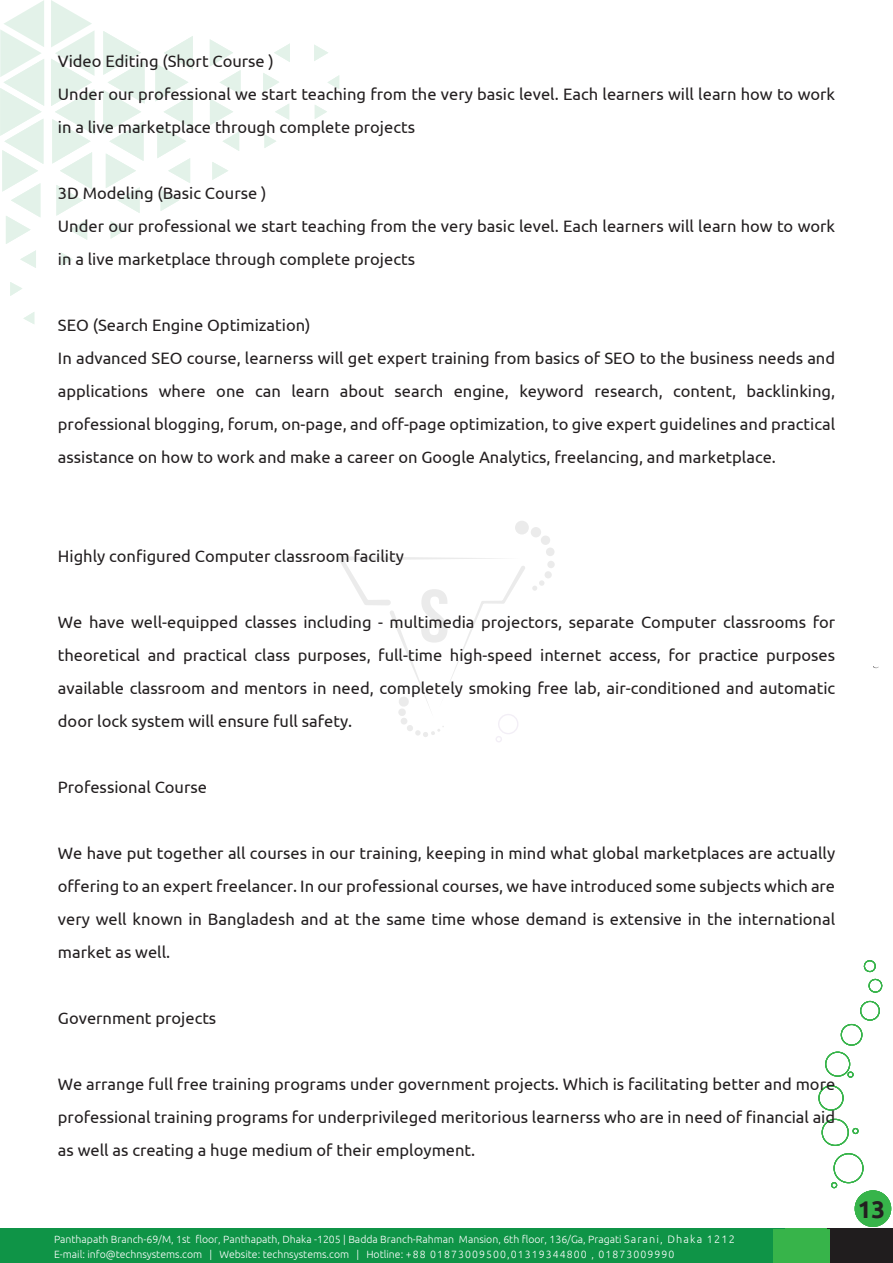
<style>
.page{position:relative;width:893px;height:1263px;background:#fff}
.page>*{position:absolute;margin:0;border:0;box-sizing:border-box;transform-origin:0 0}
.t1{font:700 24.15px "Ubuntu";color:#231f20}
.t2{font:16.5px/33px "Ubuntu";color:#231f20}
.t3{font:300 10.5px/15px "Ubuntu";color:#fff}
.s1{font-size:10.8px}
</style>
<div class="page">
<div style="left:826px;top:1228px;width:67px;height:35px;background:#201d1e"></div>
<div style="left:0;top:1228px;width:785px;height:35px;background:#0f9447"></div>
<div style="left:855px;top:1190px;width:36px;height:37px;border:1px solid #37b44a;border-radius:50%"></div>
<div style="left:833px;top:1153px;width:30px;height:30px;border:1px solid #37b44a;border-radius:50%"></div>
<svg style="left:831px;top:1182px;width:6px;height:6px"></svg>
<div style="left:852px;top:1128px;width:7px;height:6px;border:1px solid #37b44a;border-radius:50%"></div>
<div style="left:847px;top:1071px;width:7px;height:7px;border:1px solid #37b44a;border-radius:50%"></div>
<div style="left:822px;top:1119px;width:27px;height:27px;border:1px solid #37b44a;border-radius:50%"></div>
<div style="left:818px;top:1085px;width:26px;height:25px;border:1px solid #37b44a;border-radius:50%"></div>
<div style="left:825px;top:1051px;width:25px;height:26px;border:1px solid #37b44a;border-radius:50%"></div>
<div style="left:841px;top:1024px;width:21px;height:22px;border:1px solid #37b44a;border-radius:50%"></div>
<div style="left:860px;top:1001px;width:20px;height:20px;border:1px solid #37b44a;border-radius:50%"></div>
<svg style="left:864px;top:960px;width:19px;height:33px"></svg>
<div style="left:855px;top:1191px;width:36px;height:35px;background:#37b44a;border-radius:50%"></div>
<div style="left:0;top:1230px;width:830px;height:33px;background:#37b44a"></div>
<div style="left:0;top:1230px;width:772px;height:33px;background:#0f9447"></div>
<svg style="left:0;top:0;width:44px;height:244px"></svg>
<svg style="left:103px;top:31px;width:42px;height:182px"></svg>
<svg style="left:210px;top:39px;width:31px;height:86px"></svg>
<svg style="left:155px;top:36px;width:38px;height:147px"></svg>
<svg style="left:161px;top:190px;width:18px;height:21px"></svg>
<svg style="left:51px;top:0;width:44px;height:240px"></svg>
<svg style="left:223px;top:132px;width:16px;height:19px"></svg>
<svg style="left:274px;top:43px;width:16px;height:19px"></svg>
<svg style="left:263px;top:73px;width:16px;height:19px"></svg>
<svg style="left:212px;top:162px;width:16px;height:18px"></svg>
<svg style="left:20px;top:250px;width:16px;height:18px"></svg>
<svg style="left:111px;top:221px;width:15px;height:18px"></svg>
<svg style="left:275px;top:104px;width:14px;height:16px"></svg>
<svg style="left:314px;top:45px;width:14px;height:16px"></svg>
<svg style="left:315px;top:105px;width:12px;height:14px"></svg>
<svg style="left:10px;top:282px;width:12px;height:14px"></svg>
<svg style="left:327px;top:75px;width:12px;height:14px"></svg>
<svg style="left:264px;top:134px;width:12px;height:14px"></svg>
<svg style="left:61px;top:252px;width:12px;height:14px"></svg>
<svg style="left:23px;top:312px;width:11px;height:12px"></svg>
<div style="left:515px;top:521px;width:14px;height:13px;background:#ebebeb;border-radius:50%"></div>
<div style="left:531px;top:527px;width:10px;height:10px;background:#ebebeb;border-radius:50%"></div>
<div style="left:541px;top:535px;width:9px;height:10px;background:#ebebeb;border-radius:50%"></div>
<div style="left:546px;top:547px;width:9px;height:9px;background:#ebebeb;border-radius:50%"></div>
<div style="left:547px;top:561px;width:8px;height:7px;background:#ebebeb;border-radius:50%"></div>
<div style="left:544px;top:571px;width:8px;height:7px;background:#ebebeb;border-radius:50%"></div>
<svg style="left:532px;top:580px;width:12px;height:11px"></svg>
<svg style="left:339px;top:556px;width:186px;height:181px"></svg>
<div style="left:498px;top:714px;width:20px;height:20px;border:1px solid #643090;border-radius:50%"></div>
<div style="left:495px;top:736px;width:7px;height:6px;border:1px solid #643090;border-radius:50%"></div>
<p class="t2" style="left:58px;top:44px;width:779px">Video Editing (Short Course )<br>Under our professional we start teaching from the very basic level. Each learners will learn how to work in a live marketplace through complete projects</p>
<p class="t2" style="left:58px;top:176px;width:779px">3D Modeling (Basic Course )<br>Under our professional we start teaching from the very basic level. Each learners will learn how to work in a live marketplace through complete projects</p>
<p class="t2" style="left:58px;top:308px;width:779px">SEO (Search Engine Optimization)<br>In advanced SEO course, learnerss will get expert training from basics of SEO to the business needs and applications where one can learn about search engine, keyword research, content, backlinking, professional blogging, forum, on-page, and off-page optimization, to give expert guidelines and practical assistance on how to work and make a career on Google Analytics, freelancing, and marketplace.</p>
<p class="t2" style="left:58px;top:539px;width:348px">Highly configured Computer classroom facility</p>
<p class="t2" style="left:58px;top:605px;width:779px;text-align:justify">We have well-equipped classes including - multimedia projectors, separate Computer classrooms for theoretical and practical class purposes, full-time high-speed internet access, for practice purposes available classroom and mentors in need, completely smoking free lab, air-conditioned and automatic door lock system will ensure full safety.</p>
<p class="t2" style="left:58px;top:770px;width:151px">Professional Course</p>
<p class="t2" style="left:58px;top:836px;width:779px;text-align:justify">We have put together all courses in our training, keeping in mind what global marketplaces are actually offering to an expert freelancer. In our professional courses, we have introduced some subjects which are very well known in Bangladesh and at the same time whose demand is extensive in the international market as well.</p>
<p class="t2" style="left:58px;top:1001px;width:160px">Government projects</p>
<p class="t2" style="left:58px;top:1067px;width:779px;text-align:justify">We arrange full free training programs under government projects. Which is facilitating better and more professional training programs for underprivileged meritorious learnerss who are in need of financial aid as well as creating a huge medium of their employment.</p>
<p class="t3" style="left:54px;top:1231px;width:682px">Panthapath Branch-69/M, 1st floor, Panthapath, Dhaka -1205 | Badda Branch-Rahman Mansion, 6th floor, 136/Ga, Pragati <span class="s1">Sarani, Dhaka 1212<br></span>E-mail: info@technsystems.com | Website: technsystems.com | Hotline: +88 01873009500,01319344800 , 01873009990</p>
<h1 class="t1" style="left:858px;top:1195px;width:29px">0013</h1>
</div>
